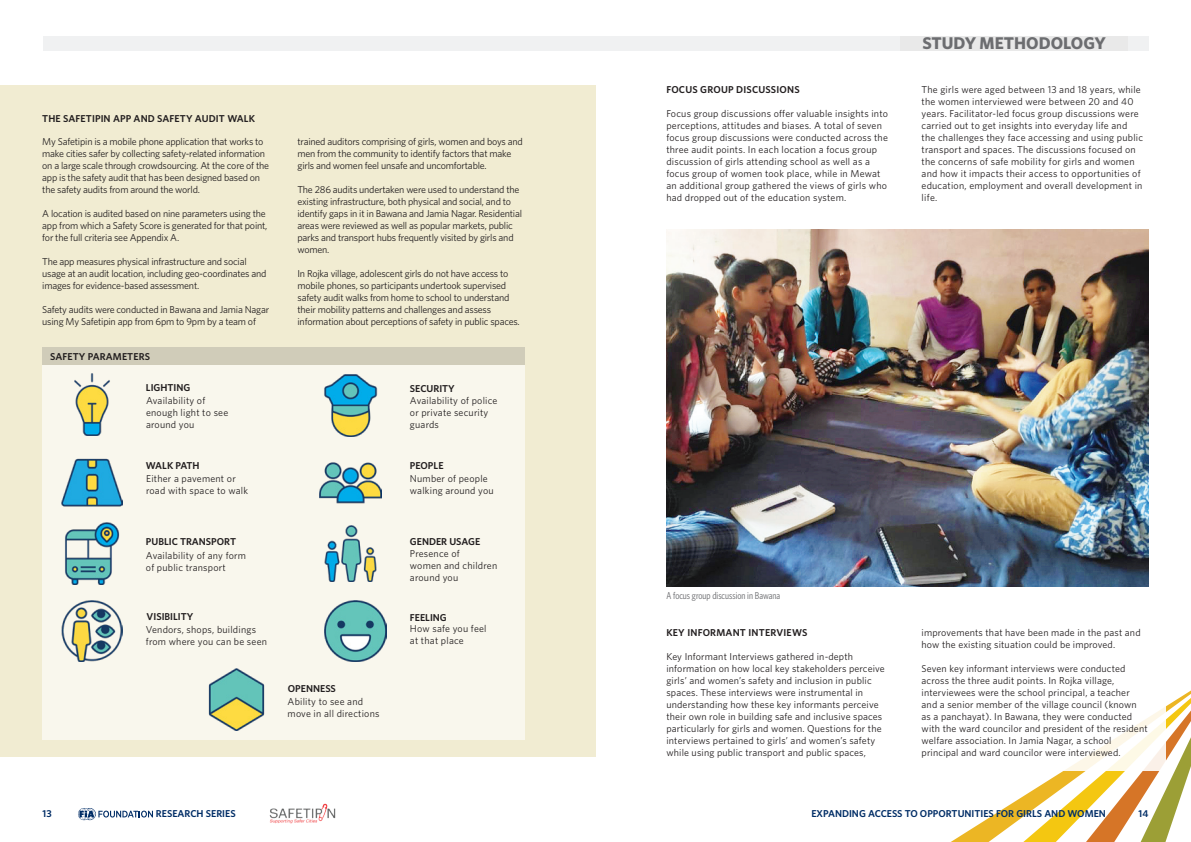
<style>
.page{position:relative;width:1191px;height:842px;background:#fff}
.page>*{position:absolute;margin:0;border:0;box-sizing:border-box;transform-origin:0 0}
.Section_Heading_-_Sm{font:700 17px "Whitney";color:#6c6d70}
.t1{font:10px/12px "Whitney";letter-spacing:.015em;color:#231f20}
.t2{font:10px/12px "Whitney";letter-spacing:-.02em;color:#231f20}
.t3{font:600 10px "Whitney";color:#231f20}
.Page_Number{font:600 10px "Whitney";color:#002d66}
.t4{font:600 10px "Whitney";letter-spacing:.02em;color:#231f20}
.t5{font:10px "Whitney Condensed";color:#6c6d70}
.t6{font:600 10px "Whitney";letter-spacing:-.03em;color:#231f20}
</style>
<div class="page">
<img style="left:269px;top:804px;width:67px;height:19px">
<div style="left:0;top:85px;width:595px;height:672px;background:#f1ecd2"></div>
<div style="left:43px;top:365px;width:482px;height:374px;background:#f9f7ed"></div>
<svg style="left:951px;top:690px;width:240px;height:152px"></svg>
<div style="left:655px;top:670px;width:510px;height:101px;background:#fff"></div>
<svg style="left:78px;top:808px;width:75px;height:12px"></svg>
<div style="left:43px;top:36px;width:1105px;height:14px;background:#f0f1f2"></div>
<div style="left:900px;top:36px;width:227px;height:14px;background:#e9e9e9"></div>
<img style="left:666px;top:230px;width:482px;height:356px">
<img style="left:325px;top:600px;width:61px;height:62px">
<img style="left:208px;top:669px;width:57px;height:61px">
<img style="left:324px;top:525px;width:53px;height:57px">
<img style="left:61px;top:600px;width:62px;height:62px">
<img style="left:320px;top:462px;width:61px;height:42px">
<img style="left:65px;top:523px;width:55px;height:61px">
<img style="left:324px;top:375px;width:54px;height:61px">
<img style="left:61px;top:458px;width:62px;height:49px">
<img style="left:74px;top:374px;width:36px;height:61px">
<div style="left:43px;top:347px;width:482px;height:17px;background:#d0ccb9"></div>
<p class="t3" style="left:42px;top:112px;width:214px">THE SAFETIPIN APP AND SAFETY AUDIT WALK</p>
<p class="t2" style="left:42px;top:135px;width:228px">My Safetipin is a mobile phone application that works to make cities safer by collecting safety-related information on a large scale through crowdsourcing. At the core of the app is the safety audit that has been designed based on the safety audits from around the world.</p>
<p class="t2" style="left:42px;top:207px;width:227px">A location is audited based on nine parameters using the app from which a Safety Score is generated for that point, for the full criteria see Appendix A.</p>
<p class="t2" style="left:42px;top:255px;width:226px">The app measures physical infrastructure and social usage at an audit location, including geo-coordinates and images for evidence-based assessment.</p>
<p class="t2" style="left:42px;top:303px;width:228px">Safety audits were conducted in Bawana and Jamia Nagar using My Safetipin app from 6pm to 9pm by a team of</p>
<p class="t2" style="left:297px;top:135px;width:227px">trained auditors comprising of girls, women and boys and men from the community to identify factors that make girls and women feel unsafe and uncomfortable.</p>
<p class="t2" style="left:297px;top:183px;width:226px">The 286 audits undertaken were used to understand the existing infrastructure, both physical and social, and to identify gaps in it in Bawana and Jamia Nagar. Residential areas were reviewed as well as popular markets, public parks and transport hubs frequently visited by girls and women.</p>
<p class="t2" style="left:297px;top:267px;width:224px">In Rojka village, adolescent girls do not have access to mobile phones, so participants undertook supervised safety audit walks from home to school to understand their mobility patterns and challenges and assess information about perceptions of safety in public spaces.</p>
<p class="t3" style="left:50px;top:349px;width:102px">SAFETY PARAMETERS</p>
<p class="t3" style="left:146px;top:381px;width:46px">LIGHTING</p>
<p class="t1" style="left:146px;top:395px;width:84px">Availability of enough light to see around you</p>
<p class="t3" style="left:410px;top:382px;width:46px">SECURITY</p>
<p class="t1" style="left:410px;top:394px;width:89px">Availability of police or private security guards</p>
<p class="t6" style="left:146px;top:459px;width:55px">WALK PATH</p>
<p class="t1" style="left:146px;top:472px;width:103px">Either a pavement or road with space to walk</p>
<p class="t3" style="left:410px;top:459px;width:35px">PEOPLE</p>
<p class="t1" style="left:410px;top:472px;width:85px">Number of people walking around you</p>
<p class="t3" style="left:146px;top:534px;width:92px">PUBLIC TRANSPORT</p>
<p class="t1" style="left:146px;top:549px;width:102px">Availability of any form of public transport</p>
<p class="t3" style="left:410px;top:534px;width:72px">GENDER USAGE</p>
<p class="t1" style="left:410px;top:547px;width:89px">Presence of<br>women and children around you</p>
<p class="t3" style="left:147px;top:610px;width:48px">VISIBILITY</p>
<p class="t1" style="left:146px;top:624px;width:123px">Vendors, shops, buildings from where you can be seen</p>
<p class="t3" style="left:410px;top:611px;width:38px">FEELING</p>
<p class="t1" style="left:410px;top:623px;width:78px">How safe you feel at that place</p>
<p class="t3" style="left:288px;top:682px;width:50px">OPENNESS</p>
<p class="t1" style="left:288px;top:695px;width:93px">Ability to see and move in all directions</p>
<p class="t4" style="left:666px;top:83px;width:135px">FOCUS GROUP DISCUSSIONS</p>
<p class="t1" style="left:666px;top:107px;width:223px">Focus group discussions offer valuable insights into perceptions, attitudes and biases. A total of seven focus group discussions were conducted across the three audit points. In each location a focus group discussion of girls attending school as well as a focus group of women took place, while in Mewat an additional group gathered the views of girls who had dropped out of the education system.</p>
<p class="Section_Heading_-_Sm" style="left:922px;top:32px;width:185px">STUDY METHODOLOGY</p>
<p class="t1" style="left:921px;top:83px;width:223px">The girls were aged between 13 and 18 years, while the women interviewed were between 20 and 40 years. Facilitator-led focus group discussions were carried out to get insights into everyday life and the challenges they face accessing and using public transport and spaces. The discussions focused on the concerns of safe mobility for girls and women and how it impacts their access to opportunities of education, employment and overall development in life.</p>
<p class="t5" style="left:666px;top:590px;width:115px">A focus group discussion in Bawana</p>
<p class="t4" style="left:666px;top:626px;width:143px">KEY INFORMANT INTERVIEWS</p>
<p class="t1" style="left:666px;top:650px;width:220px">Key Informant Interviews gathered in-depth information on how local key stakeholders perceive girls’ and women’s safety and inclusion in public spaces. These interviews were instrumental in understanding how these key informants perceive their own role in building safe and inclusive spaces particularly for girls and women. Questions for the interviews pertained to girls’ and women’s safety while using public transport and public spaces,</p>
<p class="t1" style="left:921px;top:626px;width:220px">improvements that have been made in the past and how the existing situation could be improved.</p>
<p class="t1" style="left:921px;top:662px;width:228px">Seven key informant interviews were conducted across the three audit points. In Rojka village, interviewees were the school principal, a teacher and a senior member of the village council (known as a panchayat). In Bawana, they were conducted with the ward councilor and president of the resident welfare association. In Jamia Nagar, a school principal and ward councilor were interviewed.</p>
<p class="Page_Number" style="left:43px;top:807px;width:11px">13</p>
<p class="Page_Number" style="left:156px;top:807px;width:81px">RESEARCH SERIES</p>
<p class="Page_Number" style="left:811px;top:807px;width:296px">EXPANDING ACCESS TO OPPORTUNITIES FOR GIRLS AND WOMEN</p>
<p class="Page_Number" style="left:1138px;top:807px;width:11px">14</p>
</div>
